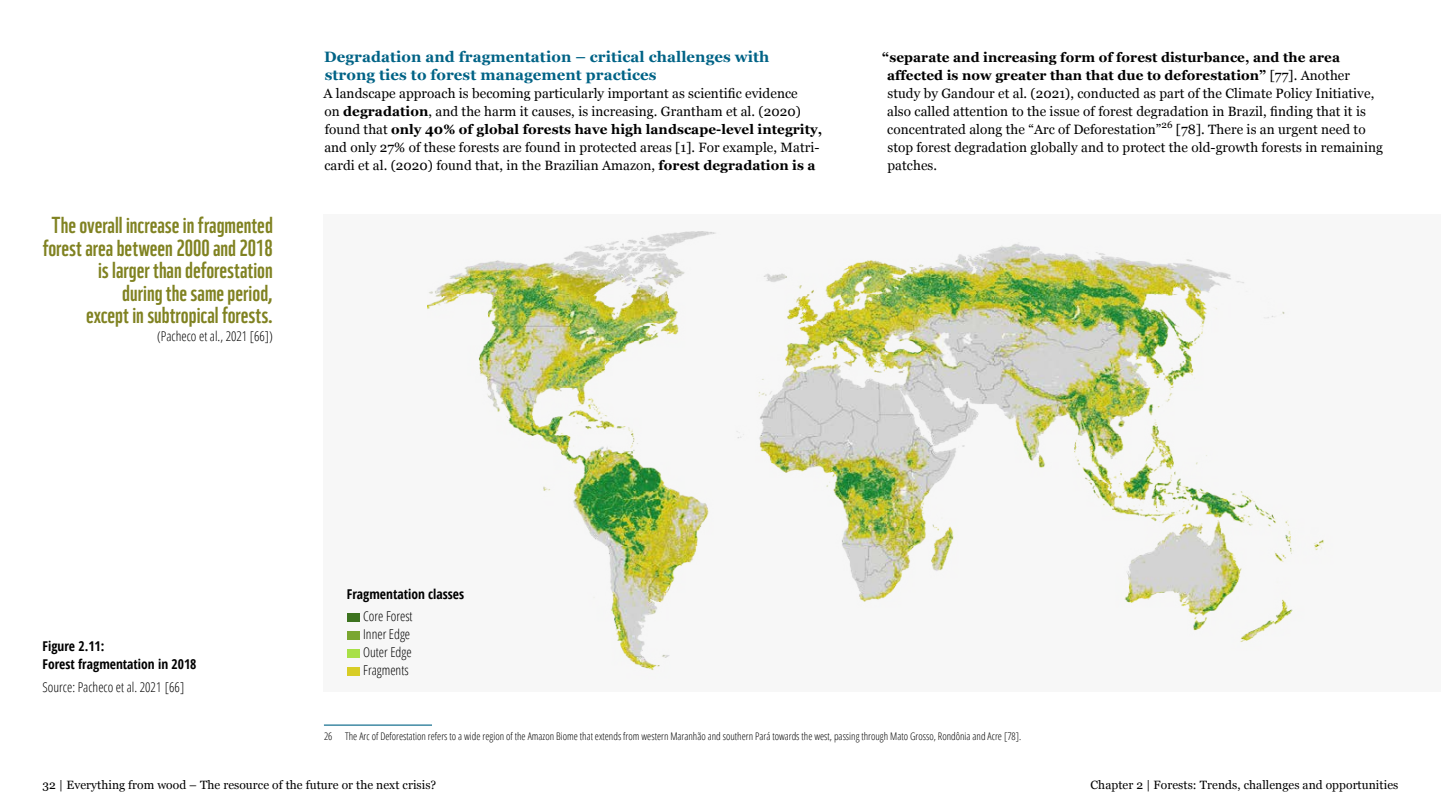
<style>
.page{position:relative;width:1441px;height:810px;background:#fff}
.page>*{position:absolute;margin:0;border:0;box-sizing:border-box;transform-origin:0 0}
.Pull_rechts_olive{font:22.5px/22.5px "WWF";color:#808221;text-align:right}
.ZwischHead_Georgi{font:700 15px/18px "Georgia";letter-spacing:.005em;color:#006386}
.Copy_9_für_16_9_w{font:13.5px/18px "Georgia";letter-spacing:.005em;color:#000}
.Infotext_Grafik_O{font:300 13.5px/18px "Open Sans Condensed";color:#000}
.Infotext_Grafik_O-2{font:700 condensed 13.5px/18px "Open Sans";color:#000}
.t1{font:12px "Georgia";letter-spacing:.005em;color:#000}
.Quelle_auf_Seite{font:300 10.5px "Open Sans Condensed";color:#000}
.s1{font-weight:700}
</style>
<div class="page">
<hr style="left:324px;top:725px;width:108px;height:1px;background:#006386">
<div style="left:324px;top:214px;width:1116px;height:478px;background:#f7f7f7"></div>
<img style="left:427px;top:232px;width:897px;height:438px">
<div style="left:427px;top:602px;width:15px;height:10px;background:#f7f7f7"></div>
<div style="left:427px;top:588px;width:15px;height:10px;background:#f7f7f7"></div>
<div style="left:427px;top:574px;width:15px;height:10px;background:#f7f7f7"></div>
<div style="left:427px;top:560px;width:15px;height:10px;background:#f7f7f7"></div>
<div style="left:347px;top:613px;width:12px;height:8px;background:#3d731f"></div>
<div style="left:347px;top:631px;width:12px;height:8px;background:#7aa630"></div>
<div style="left:347px;top:649px;width:12px;height:8px;background:#a8e047"></div>
<div style="left:347px;top:667px;width:12px;height:8px;background:#d8cd26"></div>
<p class="Pull_rechts_olive" style="left:43px;top:213px;width:232px">The overall increase in fragmented forest area between 2000 and 2018 is larger than deforestation<br>during the same period,<br>except in subtropical forests.</p>
<p class="Infotext_Grafik_O" style="left:157px;top:327px;width:117px">(Pacheco et al., 2021 [66])</p>
<p class="ZwischHead_Georgi" style="left:324px;top:47px;width:446px">Degradation and fragmentation – critical challenges with strong ties to forest management practices</p>
<p class="Copy_9_für_16_9_w" style="left:323px;top:83px;width:500px">A landscape approach is becoming particularly important as scientific evidence<br>on <span class="s1">degradation</span>, and the harm it causes, is increasing. Grantham et al. (2020) found that <span class="s1">only 40% of global forests have high landscape-level integrity, </span>and only 27% of these forests are found in protected areas [1]. For example, Matri&shy;cardi et al. (2020) found that, in the Brazilian Amazon, <span class="s1">forest degradation is a</span></p>
<p class="Copy_9_für_16_9_w" style="left:887px;top:47px;width:497px;text-indent:-5px"><span class="s1">“separate and increasing form of forest disturbance, and the area affected is now greater than that due to deforestation”</span> [77]. Another study by Gandour et al. (2021), conducted as part of the Climate Policy Initiative, also called attention to the issue of forest degradation in Brazil, finding that it is concentrated along the “Arc of Deforestation”<sup>26</sup> [78]. There is an urgent need to stop forest degradation globally and to protect the old-growth forests in remaining patches.</p>
<p class="Infotext_Grafik_O-2" style="left:43px;top:637px;width:155px">Figure 2.11:<br>Forest fragmentation in 2018</p>
<p class="Infotext_Grafik_O" style="left:43px;top:677px;width:143px">Source: Pacheco et al. 2021 [66]</p>
<p class="Infotext_Grafik_O-2" style="left:347px;top:585px;width:119px">Fragmentation classes</p>
<p class="Infotext_Grafik_O" style="left:363px;top:607px;width:51px">Core Forest<br>Inner Edge<br>Outer Edge<br>Fragments</p>
<p class="Quelle_auf_Seite" style="left:324px;top:729px;width:698px">26 The Arc of Deforestation refers to a wide region of the Amazon Biome that extends from western Maranhão and southern Pará towards the west, passing through Mato Grosso, Rondônia and Acre [78].</p>
<p class="t1" style="left:43px;top:776px;width:395px">32 | Everything from wood – The resource of the future or the next crisis?</p>
<p class="t1" style="left:1090px;top:776px;width:309px">Chapter 2 | Forests: Trends, challenges and opportunities</p>
</div>
